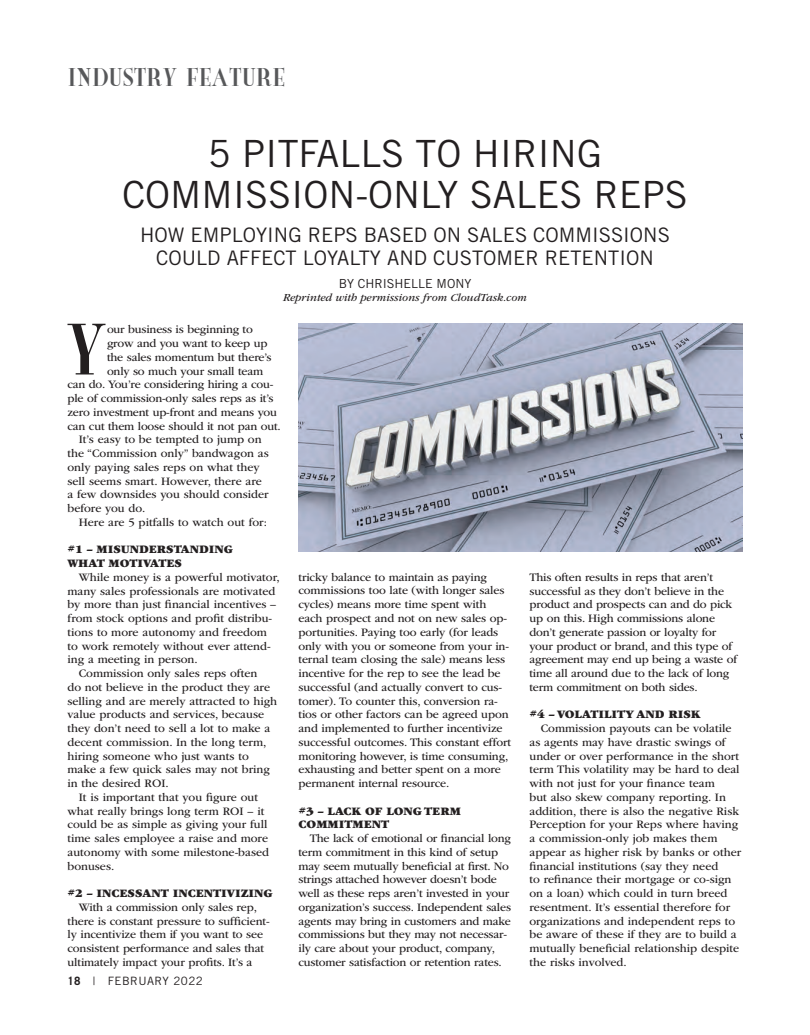
<style>
.page{position:relative;width:810px;height:1035px;background:#fff}
.page>*{position:absolute;margin:0;border:0;box-sizing:border-box;transform-origin:0 0}
.DropCap{font:63.38px "New Yorker";color:#231f20}
.Paragraph_Style_2{font:37.5px/41.2px "Trade Gothic LT Std";color:#231f20;text-align:center}
.Paragraph_Style_3{font:22.5px "New Yorker";color:#57585a}
.Paragraph_Style_2-2{font:20px/22.5px "Trade Gothic LT Std";color:#231f20;text-align:center}
.Paragraph_Style_1{font:12.5px "Trade Gothic LT Std";color:#231f20}
.text{font:11.88px/13.8px "ITC Garamond Std";letter-spacing:-.01em;color:#231f20}
.DropCap-2{font:11.88px "ITC Garamond Std";letter-spacing:-.015em;color:#231f20}
.Subhead{font:11.88px/13.8px "ITC Garamond Std Ult";color:#231f20}
.t1{font:11.5px "Trade Gothic LT Std";letter-spacing:.04em;color:#231f20}
.text-2{font:italic 11.25px "ITC Garamond Std";color:#231f20}
.s1{font-weight:700}
</style>
<div class="page">
<img style="left:299px;top:323px;width:443px;height:228px">
<p class="Paragraph_Style_3" style="left:68px;top:66px;width:219px">INDUSTRY FEATURE</p>
<p class="Paragraph_Style_2" style="left:122px;top:133px;width:567px">5 PITFALLS TO HIRING<br>COMMISSION-ONLY SALES REPS</p>
<p class="Paragraph_Style_2-2" style="left:140px;top:223px;width:531px">HOW EMPLOYING REPS BASED ON SALES COMMISSIONS<br>COULD AFFECT LOYALTY AND CUSTOMER RETENTION</p>
<p class="Paragraph_Style_1" style="left:339px;top:276px;width:134px">BY CHRISHELLE MONY</p>
<p class="text-2" style="left:283px;top:291px;width:245px">Reprinted with permissions from CloudTask.com</p>
<p class="DropCap" style="left:65px;top:318px;width:44px">Y</p>
<p class="DropCap-2" style="left:107px;top:323px;width:147px">our business is beginning to</p>
<p class="DropCap-2" style="left:107px;top:337px;width:162px">grow and you want to keep up</p>
<p class="DropCap-2" style="left:107px;top:351px;width:166px">the sales momentum but there’s</p>
<p class="DropCap-2" style="left:107px;top:364px;width:158px">only so much your small team</p>
<p class="DropCap-2" style="left:67px;top:378px;width:207px">can do. You’re considering hiring a cou-</p>
<p class="DropCap-2" style="left:67px;top:392px;width:208px">ple of commission-only sales reps as it’s</p>
<p class="DropCap-2" style="left:67px;top:406px;width:211px">zero investment up-front and means you</p>
<p class="DropCap-2" style="left:67px;top:419px;width:215px">can cut them loose should it not pan out.</p>
<p class="text" style="left:67px;top:433px;width:203px;text-indent:11px">It’s easy to be tempted to jump on the “Commission only” bandwagon as only paying sales reps on what they sell seems smart. However, there are a few downsides you should consider before you do.</p>
<p class="text" style="left:79px;top:515px;width:190px">Here are 5 pitfalls to watch out for:</p>
<p class="Subhead" style="left:67px;top:543px;width:167px">#1 – MISUNDERSTANDING</p>
<p class="Subhead" style="left:67px;top:556px;width:116px">WHAT MOTIVATES</p>
<p class="text" style="left:67px;top:570px;width:214px;text-indent:11px">While money is a powerful motivator, many sales professionals are motivated by more than just financial incentives – from stock options and profit distribu&shy;tions to more autonomy and freedom to work remotely without ever attend&shy;ing a meeting in person.</p>
<p class="text" style="left:67px;top:667px;width:211px;text-indent:11px">Commission only sales reps often<br>do not believe in the product they are selling and are merely attracted to high value products and services, because they don’t need to sell a lot to make a decent commission. In the long term, hiring someone who just wants to make a few quick sales may not bring in the desired ROI.</p>
<p class="text" style="left:67px;top:790px;width:203px;text-indent:11px">It is important that you figure out what really brings long term ROI – it could be as simple as giving your full time sales employee a raise and more autonomy with some milestone-based bonuses.</p>
<p class="Subhead" style="left:67px;top:886px;width:207px">#2 – INCESSANT INCENTIVIZING</p>
<p class="text" style="left:67px;top:900px;width:204px;text-indent:11px">With a commission only sales rep, there is constant pressure to sufficient&shy;ly incentivize them if you want to see consistent performance and sales that ultimately impact your profits. It’s a</p>
<p class="t1" style="left:68px;top:974px;width:137px"><span class="s1">18</span> | FEBRUARY 2022</p>
<p class="text" style="left:299px;top:570px;width:214px">tricky balance to maintain as paying commissions too late (with longer sales cycles) means more time spent with each prospect and not on new sales op&shy;portunities. Paying too early (for leads only with you or someone from your in&shy;ternal team closing the sale) means less incentive for the rep to see the lead be successful (and actually convert to cus&shy;tomer). To counter this, conversion ra&shy;tios or other factors can be agreed upon and implemented to further incentivize successful outcomes. This constant effort monitoring however, is time consuming, exhausting and better spent on a more permanent internal resource.</p>
<p class="Subhead" style="left:299px;top:804px;width:164px">#3 – LACK OF LONG TERM<br>COMMITMENT</p>
<p class="text" style="left:299px;top:832px;width:214px;text-indent:11px">The lack of emotional or financial long term commitment in this kind of setup may seem mutually beneficial at first. No strings attached however doesn’t bode well as these reps aren’t invested in your organization’s success. Independent sales agents may bring in customers and make commissions but they may not necessar&shy;ily care about your product, company, customer satisfaction or retention rates.</p>
<p class="text" style="left:530px;top:570px;width:209px">This often results in reps that aren’t successful as they don’t believe in the product and prospects can and do pick up on this. High commissions alone don’t generate passion or loyalty for your product or brand, and this type of agreement may end up being a waste of time all around due to the lack of long term commitment on both sides.</p>
<p class="Subhead" style="left:530px;top:708px;width:173px">#4 – VOLATILITY AND RISK</p>
<p class="text" style="left:530px;top:722px;width:213px;text-indent:11px">Commission payouts can be volatile as agents may have drastic swings of under or over performance in the short term This volatility may be hard to deal with not just for your finance team<br>but also skew company reporting. In addition, there is also the negative Risk Perception for your Reps where having a commission-only job makes them appear as higher risk by banks or other financial institutions (say they need<br>to refinance their mortgage or co-sign on a loan) which could in turn breed resentment. It’s essential therefore for organizations and independent reps to be aware of these if they are to build a mutually beneficial relationship despite the risks involved.</p>
</div>
